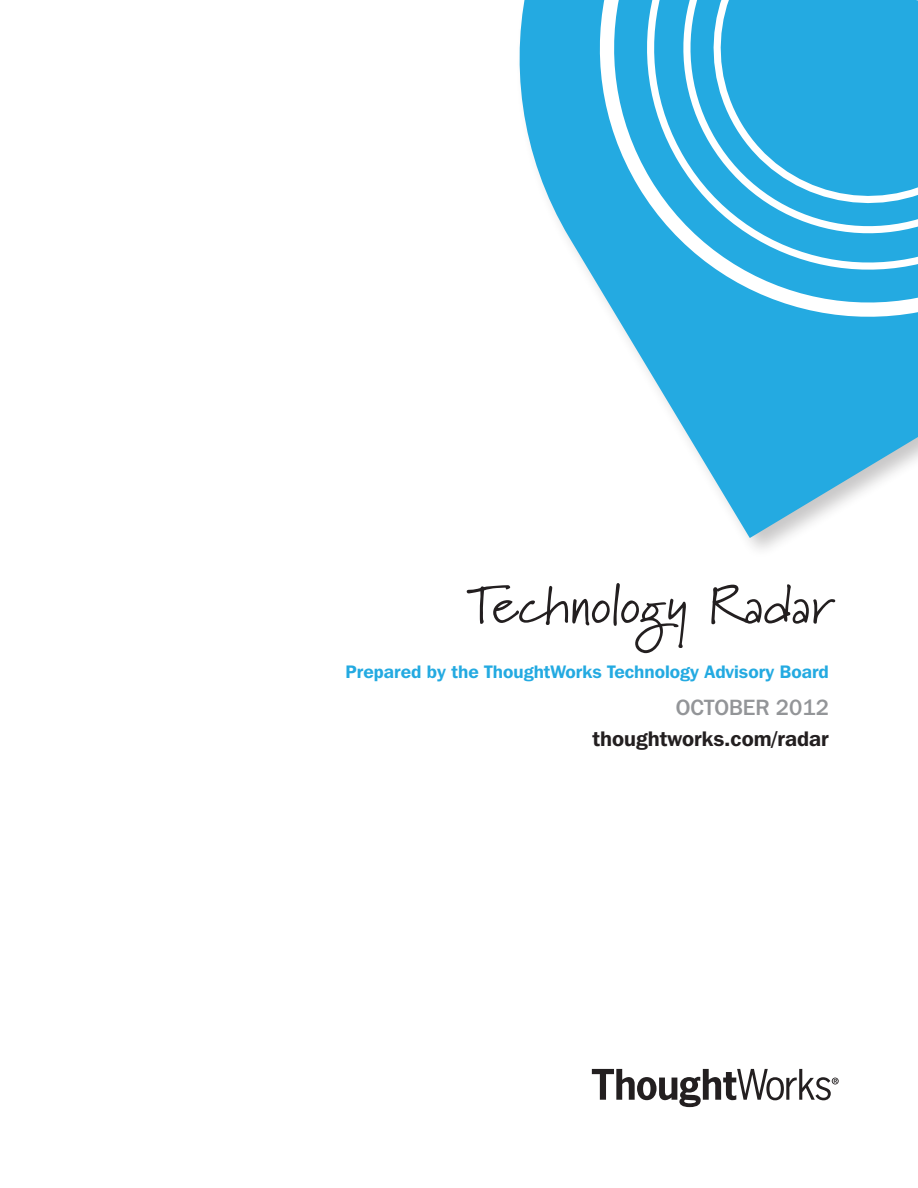
<style>
.page{position:relative;width:918px;height:1188px;background:#fff}
.page>*{position:absolute;margin:0;border:0;box-sizing:border-box;transform-origin:0 0}
.t1{font:54.45px "Marydale";color:#231f20}
.t2{font:500 21.9px "Franklin Gothic IT Cby BT";color:#939598}
.t3{font:600 21px "Franklin Gothic IT Cby BT";color:#231f20}
.t4{font:600 18px "Franklin Gothic IT Cby BT";color:#24aae1}
</style>
<div class="page">
<svg style="left:519px;top:0;width:399px;height:538px"></svg>
<svg style="left:550px;top:0;width:368px;height:366px"></svg>
<svg style="left:610px;top:0;width:308px;height:307px;background:#43b6e5"></svg>
<svg style="left:592px;top:1069px;width:247px;height:38px"></svg>
<h1 class="t1" style="left:467px;top:572px;width:367px">Technology Radar</h1>
<p class="t4" style="left:346px;top:660px;width:485px">Prepared by the ThoughtWorks Technology Advisory Board</p>
<p class="t2" style="left:676px;top:693px;width:154px">OCTOBER 2012</p>
<p class="t3" style="left:593px;top:725px;width:238px">thoughtworks.com/radar</p>
</div>
